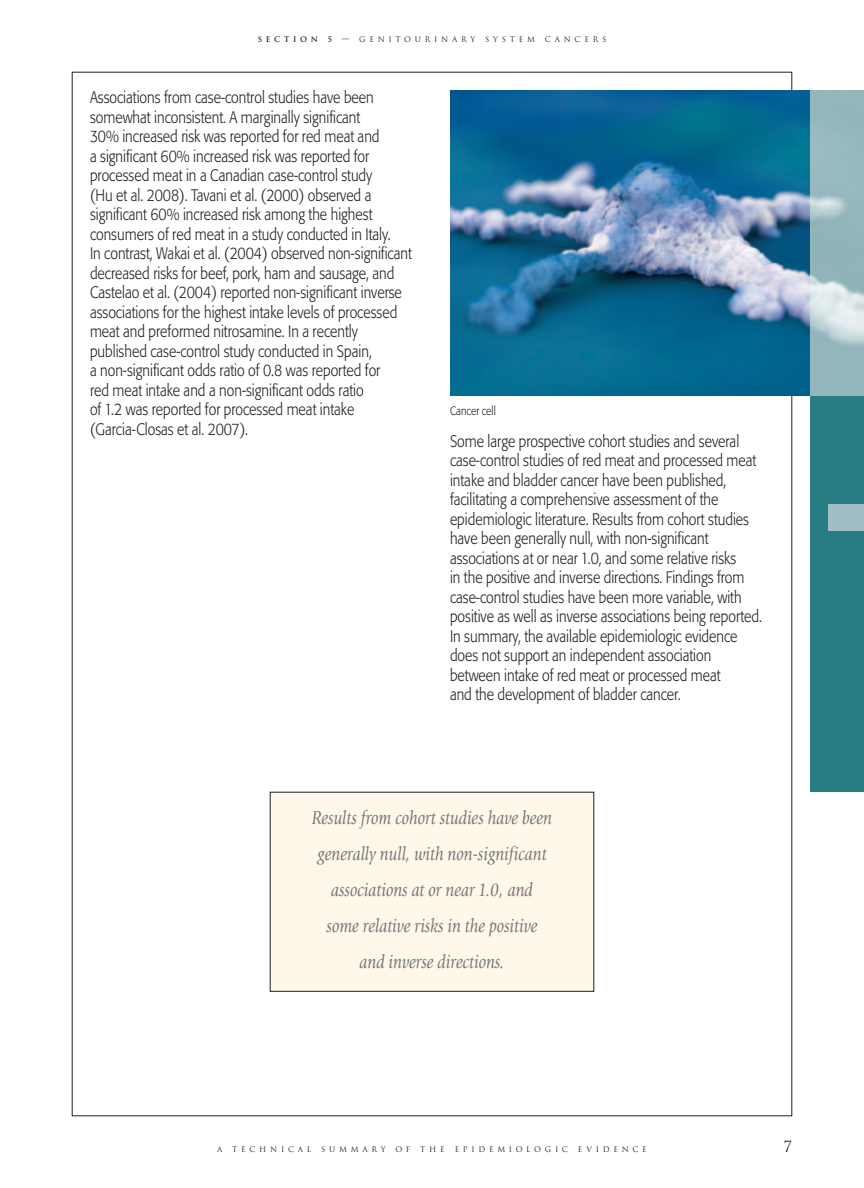
<style>
.page{position:relative;width:864px;height:1188px;background:#fff}
.page>*{position:absolute;margin:0;border:0;box-sizing:border-box;transform-origin:0 0}
.t1{font:italic 19.5px/36px "Giovanni";color:#76787b;text-align:center;scale:.85 1}
.t2{font:300 16.5px/19.5px "Formata";color:#231f20;scale:.85 1}
.t3{font:15px "Trajan";color:#231f20}
.t4{font:300 12px "Formata";color:#231f20;scale:.85 1}
.t5{font:7.5px "Trajan";letter-spacing:.5em;color:#231f20}
.t6{font:700 7.5px "Trajan";letter-spacing:.5em;color:#231f20}
.s1{font-weight:700}
</style>
<div class="page">
<div style="left:810px;top:396px;width:54px;height:396px;background:#287d84"></div>
<div style="left:828px;top:504px;width:36px;height:27px;background:#a0bec3"></div>
<div style="left:270px;top:792px;width:324px;height:199px;background:#fef7ea"></div>
<div style="left:270px;top:792px;width:324px;height:200px;border:1px solid #231f20"></div>
<img style="left:450px;top:90px;width:360px;height:306px">
<p class="t6" style="left:258px;top:35px;width:62px">SECTION</p>
<p class="t6" style="left:328px;top:35px;width:6px">5</p>
<p class="t5" style="left:342px;top:35px;width:135px"><span class="s1">—</span> GENITOURINARY</p>
<p class="t5" style="left:485px;top:35px;width:51px">SYSTEM</p>
<p class="t5" style="left:545px;top:35px;width:63px">CANCERS</p>
<p class="t2" style="left:90px;top:89px;width:380px">Associations from case-control studies have been somewhat inconsistent. A marginally significant<br>30% increased risk was reported for red meat and<br>a significant 60% increased risk was reported for processed meat in a Canadian case-control study<br>(Hu et al. 2008). Tavani et al. (2000) observed a significant 60% increased risk among the highest consumers of red meat in a study conducted in Italy.<br>In contrast, Wakai et al. (2004) observed non-significant decreased risks for beef, pork, ham and sausage, and Castelao et al. (2004) reported non-significant inverse associations for the highest intake levels of processed meat and preformed nitrosamine. In a recently published case-control study conducted in Spain,<br>a non-significant odds ratio of 0.8 was reported for<br>red meat intake and a non-significant odds ratio<br>of 1.2 was reported for processed meat intake (Garcia-Closas et al. 2007).</p>
<p class="t4" style="left:450px;top:405px;width:55px">Cancer cell</p>
<p class="t2" style="left:450px;top:432px;width:369px">Some large prospective cohort studies and several case-control studies of red meat and processed meat intake and bladder cancer have been published, facilitating a comprehensive assessment of the epidemiologic literature. Results from cohort studies have been generally null, with non-significant associations at or near 1.0, and some relative risks<br>in the positive and inverse directions. Findings from case-control studies have been more variable, with positive as well as inverse associations being reported.<br>In summary, the available epidemiologic evidence does not support an independent association between intake of red meat or processed meat<br>and the development of bladder cancer.</p>
<p class="t1" style="left:312px;top:802px;width:284px">Results from cohort studies have been generally null, with non-significant associations at or near 1.0, and<br>some relative risks in the positive and inverse directions.</p>
<p class="t5" style="left:217px;top:1145px;width:7px">A</p>
<p class="t5" style="left:232px;top:1145px;width:80px">TECHNICAL</p>
<p class="t5" style="left:321px;top:1145px;width:66px">SUMMARY</p>
<p class="t5" style="left:396px;top:1145px;width:16px">O F</p>
<p class="t5" style="left:420px;top:1145px;width:26px">THE</p>
<p class="t5" style="left:455px;top:1145px;width:115px">EPIDEMIOLOGIC</p>
<p class="t5" style="left:578px;top:1145px;width:70px">EVIDENCE</p>
<p class="t3" style="left:784px;top:1138px;width:10px">7</p>
</div>
